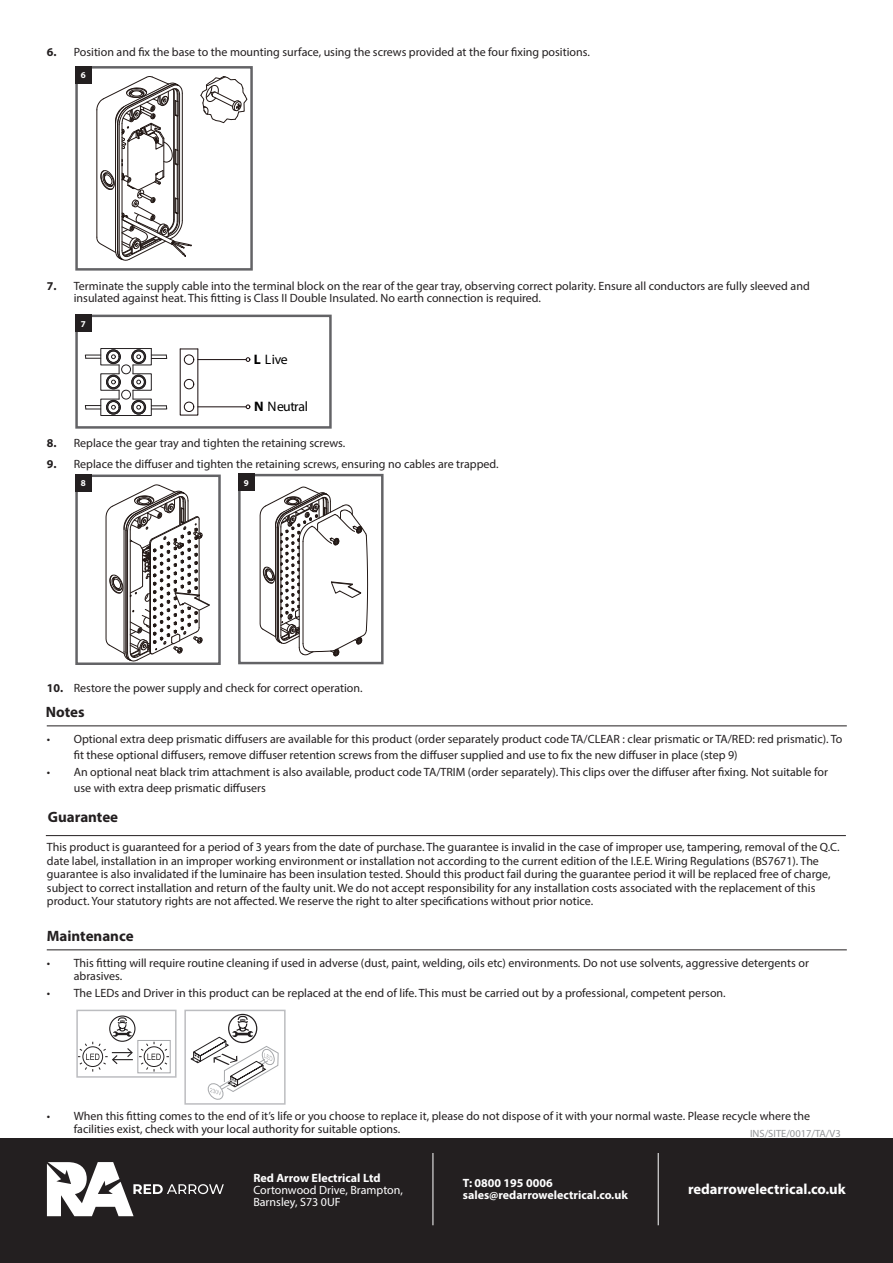
<style>
.page{position:relative;width:893px;height:1263px;background:#fff}
.page>*{position:absolute;margin:0;border:0;box-sizing:border-box;transform-origin:0 0}
.t1{font:700 15px "Myriad Pro";color:#231f20}
.t2{font:700 14.7px "Myriad Pro";color:#fff}
.t3{font:13.8px "Myriad Pro";letter-spacing:-.025em;color:#000001}
.t4{font:12px/13.5px "Myriad Pro";color:#231f20}
.t5{font:700 12px "Myriad Pro";color:#fff}
.t6{font:12px/12px "Myriad Pro";color:#fff}
.t7{font:10.5px "Myriad Pro";color:#939598}
._3__BODY_COPY{font:700 9px "Myriad Pro";color:#fff}
.s1{font-weight:700}
</style>
<div class="page">
<hr style="left:46px;top:835px;width:800px;height:1px;background:#231f20">
<hr style="left:47px;top:949px;width:800px;height:1px;background:#231f20">
<div style="left:109px;top:1015px;width:27px;height:27px;border:1px solid #231f20;border-radius:50%"></div>
<div style="left:137px;top:1040px;width:34px;height:33px;border:1px solid #a6a8ab"></div>
<svg style="left:79px;top:1017px;width:91px;height:55px"></svg>
<div style="left:76px;top:1010px;width:101px;height:68px;border:2px solid #bcbdc0"></div>
<div style="left:229px;top:1014px;width:28px;height:28px;background:#6f6d6d;border-radius:50%"></div>
<div style="left:228px;top:1014px;width:29px;height:29px;border:1px solid #231f20;border-radius:50%"></div>
<svg style="left:190px;top:1015px;width:89px;height:85px"></svg>
<div style="left:184px;top:1010px;width:102px;height:95px;border:2px solid #bcbdc0"></div>
<div style="left:75px;top:66px;width:178px;height:205px;border:2px solid #636366"></div>
<div style="left:75px;top:66px;width:17px;height:17px;background:#231f20"></div>
<svg style="left:200px;top:76px;width:48px;height:47px"></svg>
<svg style="left:96px;top:76px;width:96px;height:185px"></svg>
<div style="left:75px;top:315px;width:257px;height:114px;border:2px solid #636366"></div>
<div style="left:75px;top:315px;width:17px;height:17px;background:#231f20"></div>
<div style="left:184px;top:355px;width:10px;height:10px;border:1px solid #180c0d;border-radius:50%"></div>
<div style="left:184px;top:379px;width:10px;height:10px;border:1px solid #180c0d;border-radius:50%"></div>
<div style="left:184px;top:402px;width:10px;height:10px;border:1px solid #180c0d;border-radius:50%"></div>
<svg style="left:180px;top:349px;width:18px;height:1px"></svg>
<hr style="left:198px;top:407px;width:48px;height:1px;background:#180c0d">
<svg style="left:246px;top:405px;width:4px;height:4px"></svg>
<hr style="left:198px;top:359px;width:48px;height:1px;background:#180c0d">
<svg style="left:246px;top:357px;width:4px;height:5px"></svg>
<div style="left:106px;top:375px;width:15px;height:14px;border:1px solid #231f20;border-radius:50%"></div>
<div style="left:107px;top:376px;width:12px;height:12px;border:1px solid #231f20;border-radius:50%"></div>
<div style="left:106px;top:375px;width:14px;height:14px;border:1px solid #231f20;border-radius:50%"></div>
<div style="left:101px;top:373px;width:18px;height:17px;border:1px solid #231f20"></div>
<div style="left:133px;top:373px;width:19px;height:17px;border:1px solid #231f20"></div>
<div style="left:131px;top:375px;width:15px;height:14px;border:1px solid #231f20;border-radius:50%"></div>
<svg style="left:136px;top:380px;width:5px;height:4px"></svg>
<div style="left:133px;top:376px;width:12px;height:12px;border:1px solid #231f20;border-radius:50%"></div>
<div style="left:132px;top:375px;width:14px;height:14px;border:1px solid #231f20;border-radius:50%"></div>
<svg style="left:111px;top:380px;width:5px;height:4px"></svg>
<svg style="left:85px;top:390px;width:82px;height:26px"></svg>
<svg style="left:85px;top:348px;width:82px;height:26px"></svg>
<div style="left:75px;top:474px;width:146px;height:191px;border:2px solid #636366"></div>
<div style="left:75px;top:474px;width:17px;height:18px;background:#231f20"></div>
<svg style="left:105px;top:484px;width:105px;height:177px"></svg>
<div style="left:238px;top:474px;width:146px;height:190px;border:2px solid #636366"></div>
<div style="left:238px;top:474px;width:16px;height:17px;background:#231f20"></div>
<svg style="left:260px;top:487px;width:108px;height:169px"></svg>
<hr style="left:47px;top:725px;width:800px;height:1px;background:#231f20">
<div style="left:0;top:1139px;width:893px;height:124px;background:#231f20"></div>
<hr style="left:658px;top:1153px;width:1px;height:72px;background:#fff">
<hr style="left:433px;top:1153px;width:1px;height:72px;background:#fff">
<svg style="left:47px;top:1162px;width:177px;height:54px"></svg>
<p class="t4" style="left:47px;top:45px;width:545px"><span class="s1">6.</span> Position and fix the base to the mounting surface, using the screws provided at the four fixing positions.</p>
<p class="_3__BODY_COPY" style="left:81px;top:69px;width:6px">6</p>
<p class="t4" style="left:74px;top:279px;width:737px;line-height:12px;text-indent:-27px"><span class="s1">7.</span> Terminate the supply cable into the terminal block on the rear of the gear tray, observing correct polarity. Ensure all conductors are fully sleeved and insulated against heat. This fitting is Class II Double Insulated. No earth connection is required.</p>
<p class="_3__BODY_COPY" style="left:81px;top:318px;width:6px">7</p>
<p class="t3" style="left:254px;top:351px;width:35px"><span class="s1">L</span> Live</p>
<p class="t3" style="left:254px;top:398px;width:55px"><span class="s1">N</span> Neutral</p>
<p class="t4" style="left:47px;top:436px;width:300px"><span class="s1">8.</span> Replace the gear tray and tighten the retaining screws.</p>
<p class="t4" style="left:47px;top:456px;width:453px"><span class="s1">9.</span> Replace the diffuser and tighten the retaining screws, ensuring no cables are trapped.</p>
<p class="_3__BODY_COPY" style="left:81px;top:478px;width:6px">8</p>
<p class="_3__BODY_COPY" style="left:244px;top:477px;width:6px">9</p>
<p class="t4" style="left:47px;top:681px;width:317px"><span class="s1">10.</span> Restore the power supply and check for correct operation.</p>
<p class="t1" style="left:46px;top:702px;width:40px">Notes</p>
<p class="t4" style="left:74px;top:730px;width:770px;line-height:16.5px;text-indent:-27px">• Optional extra deep prismatic diffusers are available for this product (order separately product code TA/CLEAR : clear prismatic or TA/RED: red prismatic). To fit these optional diffusers, remove diffuser retention screws from the diffuser supplied and use to fix the new diffuser in place (step 9)</p>
<p class="t4" style="left:74px;top:763px;width:756px;line-height:16.5px;text-indent:-27px">• An optional neat black trim attachment is also available, product code TA/TRIM (order separately). This clips over the diffuser after fixing. Not suitable for use with extra deep prismatic diffusers</p>
<p class="t1" style="left:48px;top:807px;width:72px">Guarantee</p>
<p class="t4" style="left:47px;top:840px;width:794px">This product is guaranteed for a period of 3 years from the date of purchase. The guarantee is invalid in the case of improper use, tampering, removal of the Q.C. date label, installation in an improper working environment or installation not according to the current edition of the I.E.E. Wiring Regulations (BS7671). The guarantee is also invalidated if the luminaire has been insulation tested. Should this product fail during the guarantee period it will be replaced free of charge, subject to correct installation and return of the faulty unit. We do not accept responsibility for any installation costs associated with the replacement of this product. Your statutory rights are not affected. We reserve the right to alter specifications without prior notice.</p>
<p class="t1" style="left:47px;top:926px;width:88px">Maintenance</p>
<p class="t4" style="left:74px;top:955px;width:737px;text-indent:-27px">• This fitting will require routine cleaning if used in adverse (dust, paint, welding, oils etc) environments. Do not use solvents, aggressive detergents or abrasives.</p>
<p class="t4" style="left:47px;top:985px;width:680px">• The LEDs and Driver in this product can be replaced at the end of life. This must be carried out by a professional, competent person.</p>
<p class="t4" style="left:74px;top:1109px;width:738px;text-indent:-27px">• When this fitting comes to the end of it’s life or you choose to replace it, please do not dispose of it with your normal waste. Please recycle where the facilities exist, check with your local authority for suitable options.</p>
<p class="t7" style="left:750px;top:1127px;width:92px">INS/SITE/0017/TA/V3</p>
<p class="t5" style="left:253px;top:1170px;width:129px">Red Arrow Electrical Ltd</p>
<p class="t6" style="left:253px;top:1183px;width:151px">Cortonwood Drive, Brampton,<br>Barnsley, S73 0UF</p>
<p class="t2" style="left:688px;top:1179px;width:159px">redarrowelectrical.co.uk</p>
<p class="t5" style="left:463px;top:1175px;width:91px">T: 0800 195 0006</p>
<p class="t5" style="left:463px;top:1187px;width:167px">sales@redarrowelectrical.co.uk</p>
</div>
